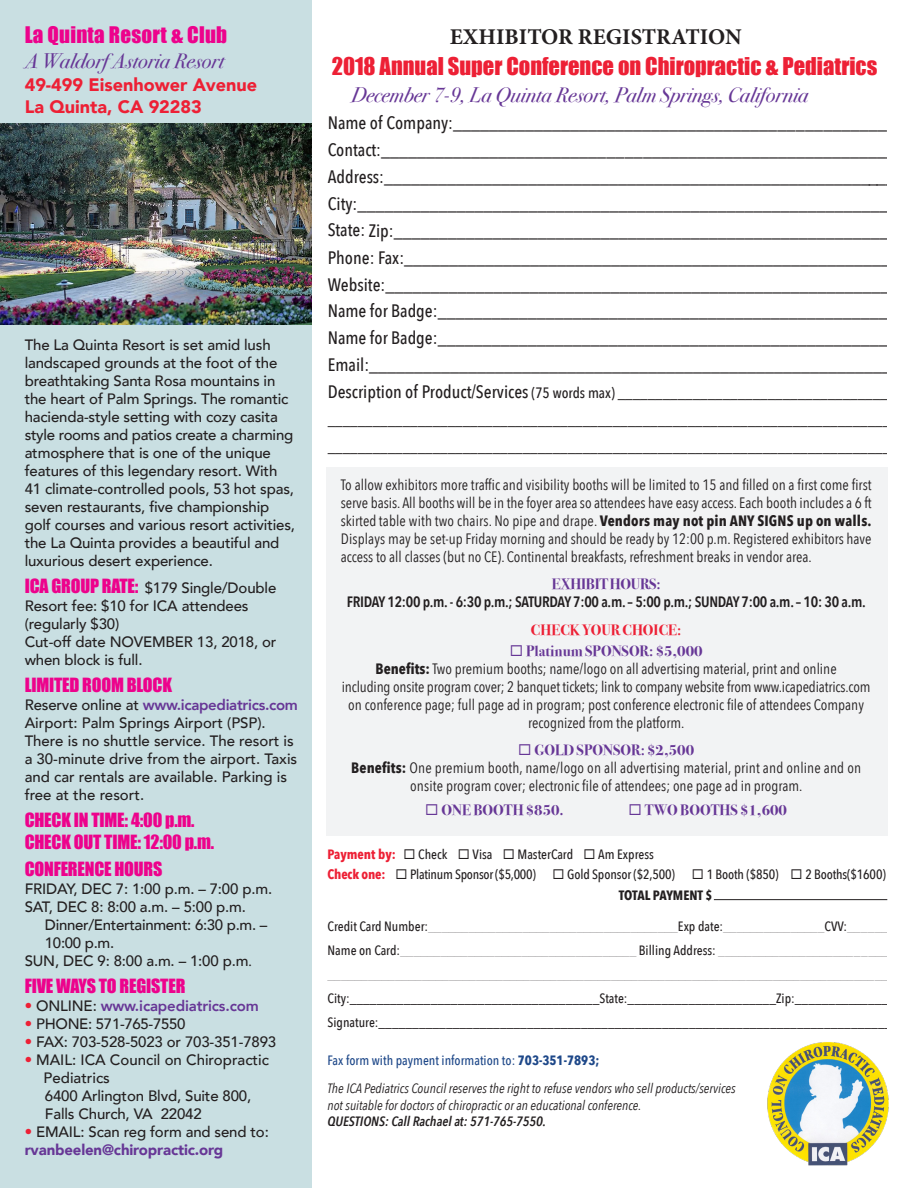
<style>
.page{position:relative;width:918px;height:1188px;background:#fff}
.page>*{position:absolute;margin:0;border:0;box-sizing:border-box;transform-origin:0 0}
.t1{font:22.5px "Impact";color:#ed2035}
.t2{font:700 22.5px "Minion Pro";color:#231f20}
.t3{font:italic 21px "Bodoni Svty Two ITCTT";color:#673796}
.t4{font:italic 21px "Bodoni Svty Two OSITCTT";color:#673796}
.t5{font:21px "Impact";letter-spacing:.01em;color:#ed028c}
.t6{font:500 18px "Avenir Next Condensed";color:#231f20}
.t7{font:18px "Impact";letter-spacing:-.01em;color:#ed028c}
.t8{font:900 18px "Avenir";color:#ed2035}
.t9{font:500 15px/18px "Avenir";letter-spacing:-.01em;color:#231f20}
.t10{font:15px/18px "Avenir Next Condensed";color:#231f20;text-align:center}
.t11{font:500 15px "Avenir Next Condensed";color:#231f20}
.t12{font:600 15px "Avenir Next Condensed";letter-spacing:-.02em;color:#231f20}
.t13{font:700 15px "Bodoni Svty Two ITCTT";color:#673796}
.t14{font:800 15px "Avenir";letter-spacing:-.015em;color:#673796}
.t15{font:900 15px "Avenir";letter-spacing:-.01em;color:#673796}
.t16{font:700 15px "Bodoni Svty Two ITCTT";color:#ed2035}
.t17{font:700 15px "Bodoni Svty Two ITCTT";letter-spacing:-.02em;color:#673796}
.t18{font:500 13.5px "Avenir Next Condensed";letter-spacing:-.01em;color:#231f20}
.t19{font:200 13.5px "Avenir Next Condensed";color:#231f20}
.t20{font:italic 13.5px "Avenir Next Condensed";color:#231f20}
.t21{font:500 13.5px "Avenir Next Condensed";color:#1e4889}
.t22{font:italic 600 13.5px "Avenir Next Condensed";color:#231f20}
.t23{font:700 13.5px "Avenir Next Condensed";letter-spacing:-.005em;color:#231f20}
.s1{font-family:"Impact";font-weight:400;font-size:18px;color:#ed028c}
.s2{font-weight:500;color:#231f20}
.s3{font-family:"Minion Pro";font-weight:400}
.s4{font-family:"Interstate";font-weight:700;color:#ed2035}
.s5{font-size:18px}
.s6{font-weight:700}
.s7{font-weight:700;color:#ed2035}
.s8{font-weight:500}
</style>
<div class="page">
<div style="left:326px;top:467px;width:561px;height:369px;background:#f2f3f4"></div>
<div style="left:0;top:0;width:312px;height:1188px;background:#c9dfe2"></div>
<img style="left:0;top:124px;width:312px;height:201px">
<img style="left:767px;top:1042px;width:122px;height:124px">
<hr style="left:714px;top:899px;width:173px;height:1px;background:#231f20">
<p class="t5" style="left:25px;top:19px;width:204px">La Quinta Resort &amp; Club</p>
<p class="t4" style="left:25px;top:48px;width:201px">A Waldorf Astoria Resort</p>
<p class="t8" style="left:25px;top:69px;width:234px">49-499 Eisenhower Avenue</p>
<p class="t8" style="left:25px;top:92px;width:179px">La Quinta, CA 92283</p>
<p class="t9" style="left:25px;top:335px;width:272px">The La Quinta Resort is set amid lush landscaped grounds at the foot of the breathtaking Santa Rosa mountains in the heart of Palm Springs. The romantic hacienda-style setting with cozy casita style rooms and patios create a charming atmosphere that is one of the unique features of this legendary resort. With 41 climate-controlled pools, 53 hot spas, seven restaurants, five championship golf courses and various resort activities, the La Quinta provides a beautiful and luxurious desert experience.</p>
<p class="t9" style="left:25px;top:578px;width:253px"><span class="s1">ICA GROUP RATE:</span> $179 Single/Double</p>
<p class="t9" style="left:25px;top:596px;width:225px">Resort fee: $10 for ICA attendees</p>
<p class="t9" style="left:25px;top:614px;width:96px">(regularly $30)</p>
<p class="t9" style="left:25px;top:632px;width:253px">Cut-off date NOVEMBER 13, 2018, or when block is full.</p>
<p class="t7" style="left:25px;top:671px;width:149px">LIMITED ROOM BLOCK</p>
<p class="t14" style="left:25px;top:693px;width:275px"><span class="s2">Reserve online at</span> www.icapediatrics.com</p>
<p class="t9" style="left:25px;top:713px;width:274px">Airport: Palm Springs Airport (PSP).<br>There is no shuttle service. The resort is a 30-minute drive from the airport. Taxis and car rentals are available. Parking is free at the resort.</p>
<p class="t7" style="left:25px;top:806px;width:171px">CHECK IN TIME: 4:00 p.m.</p>
<p class="t7" style="left:25px;top:828px;width:191px">CHECK OUT TIME: 12:00 p.m.</p>
<p class="t7" style="left:25px;top:855px;width:139px">CONFERENCE HOURS</p>
<p class="t9" style="left:25px;top:879px;width:249px">FRIDAY, DEC 7: 1:00 p.m. – 7:00 p.m.</p>
<p class="t9" style="left:25px;top:897px;width:223px">SAT, DEC 8: 8:00 a.m. – 5:00 p.m.</p>
<p class="t9" style="left:45px;top:915px;width:224px">Dinner/Entertainment: 6:30 p.m. –<br>10:00 p.m.</p>
<p class="t9" style="left:25px;top:951px;width:229px">SUN, DEC 9: 8:00 a.m. – 1:00 p.m<span class="s3">.</span></p>
<p class="t7" style="left:25px;top:972px;width:162px">FIVE WAYS TO REGISTER</p>
<p class="t14" style="left:25px;top:994px;width:236px"><span class="s4">•</span> <span class="s2">ONLINE:</span> www.icapediatrics.com</p>
<p class="t9" style="left:25px;top:1014px;width:162px"><span class="s4">•</span> PHONE: 571-765-7550</p>
<p class="t9" style="left:25px;top:1032px;width:253px"><span class="s4">•</span> FAX: 703-528-5023 or 703-351-7893</p>
<p class="t9" style="left:25px;top:1050px;width:246px"><span class="s4">•</span> MAIL: ICA Council on Chiropractic</p>
<p class="t9" style="left:44px;top:1068px;width:68px">Pediatrics</p>
<p class="t9" style="left:45px;top:1086px;width:208px">6400 Arlington Blvd, Suite 800,</p>
<p class="t9" style="left:45px;top:1104px;width:158px">Falls Church, VA 22042</p>
<p class="t9" style="left:25px;top:1122px;width:246px"><span class="s4">•</span> EMAIL: Scan reg form and send to:</p>
<p class="t15" style="left:25px;top:1137px;width:200px">rvanbeelen@chiropractic.org</p>
<p class="t2" style="left:450px;top:21px;width:294px">EXHIBITOR REGISTRATION</p>
<p class="t1" style="left:332px;top:49px;width:547px">2018 Annual Super Conference on Chiropractic &amp; Pediatrics</p>
<p class="t3" style="left:351px;top:77px;width:459px">December 7-9, La Quinta Resort, Palm Springs, California</p>
<p class="t6" style="left:328px;top:112px;width:569px">Name of Company:_________________________________________________</p>
<p class="t6" style="left:328px;top:139px;width:569px">Contact:_________________________________________________________</p>
<p class="t6" style="left:328px;top:166px;width:568px">Address:_________________________________________________________</p>
<p class="t6" style="left:328px;top:193px;width:562px">City:___________________________________________________________</p>
<p class="t6" style="left:328px;top:220px;width:562px">State: Zip:_______________________________________________________</p>
<p class="t6" style="left:328px;top:247px;width:564px">Phone: Fax:______________________________________________________</p>
<p class="t6" style="left:328px;top:274px;width:563px">Website:________________________________________________________</p>
<p class="t6" style="left:328px;top:300px;width:561px">Name for Badge:__________________________________________________</p>
<p class="t6" style="left:328px;top:327px;width:561px">Name for Badge:__________________________________________________</p>
<p class="t6" style="left:328px;top:354px;width:565px">Email:__________________________________________________________</p>
<p class="t11" style="left:328px;top:384px;width:569px"><span class="s5">Description of Product/Services</span> (75 words max) _____________________________________</p>
<p class="t11" style="left:328px;top:411px;width:564px">___________________________________________________________________________</p>
<p class="t11" style="left:328px;top:438px;width:564px">___________________________________________________________________________</p>
<p class="t10" style="left:341px;top:475px;width:532px;text-align:justify">To allow exhibitors more traffic and visibility booths will be limited to 15 and filled on a first come first serve basis. All booths will be in the foyer area so attendees have easy access. Each booth includes a 6 ft skirted table with two chairs. No pipe and drape. <span class="s6">Vendors may not pin ANY SIGNS up on walls.<br></span>Displays may be set-up Friday morning and should be ready by 12:00 p.m. Registered exhibitors have access to all classes (but no CE). Continental breakfasts, refreshment breaks in vendor area.</p>
<p class="t17" style="left:552px;top:571px;width:110px">EXHIBIT HOURS:</p>
<p class="t12" style="left:347px;top:589px;width:521px">FRIDAY 12:00 p.m. - 6:30 p.m.; SATURDAY 7:00 a.m. – 5:00 p.m.; SUNDAY 7:00 a.m. – 10: 30 a.m.</p>
<p class="t16" style="left:531px;top:618px;width:152px">CHECK YOUR CHOICE:</p>
<p class="t13" style="left:510px;top:639px;width:194px">◻ Platinum SPONSOR: $5,000</p>
<p class="t10" style="left:376px;top:659px;width:463px"><span class="s6">Benefits:</span> Two premium booths; name/logo on all advertising material, print and online</p>
<p class="t10" style="left:342px;top:677px;width:530px">including onsite program cover; 2 banquet tickets; link to company website from www.icapediatrics.com on conference page; full page ad in program; post conference electronic file of attendees Company recognized from the platform.</p>
<p class="t13" style="left:518px;top:738px;width:177px">◻ GOLD SPONSOR: $2,500</p>
<p class="t10" style="left:351px;top:758px;width:512px"><span class="s6">Benefits:</span> One premium booth, name/logo on all advertising material, print and online and on onsite program cover; electronic file of attendees; one page ad in program.</p>
<p class="t13" style="left:425px;top:798px;width:140px">◻ ONE BOOTH $850.</p>
<p class="t13" style="left:629px;top:798px;width:160px">◻ TWO BOOTHS $1,600</p>
<p class="t18" style="left:328px;top:846px;width:328px"><span class="s7">Payment by:</span> ◻ Check ◻ Visa ◻ MasterCard ◻ Am Express</p>
<p class="t18" style="left:328px;top:866px;width:560px"><span class="s7">Check one:</span> ◻ Platinum Sponsor ($5,000) ◻ Gold Sponsor ($2,500) ◻ 1 Booth ($850) ◻ 2 Booths($1600)</p>
<p class="t23" style="left:619px;top:887px;width:95px">TOTAL PAYMENT $</p>
<p class="t19" style="left:328px;top:919px;width:562px"><span class="s8">Credit Card Number:</span>_____________________________________<span class="s8">Exp date:</span>_______________<span class="s8">CVV:</span>______</p>
<p class="t19" style="left:328px;top:943px;width:563px"><span class="s8">Name on Card:</span>___________________________________ <span class="s8">Billing Address:</span> _________________________</p>
<p class="t19" style="left:328px;top:967px;width:562px">___________________________________________________________________________________</p>
<p class="t18" style="left:328px;top:990px;width:562px">City:_____________________________________State:______________________Zip:______________</p>
<p class="t18" style="left:328px;top:1014px;width:566px">Signature:____________________________________________________________________________</p>
<p class="t21" style="left:328px;top:1052px;width:273px">Fax form with payment information to: <span class="s6">703-351-7893;</span></p>
<p class="t20" style="left:328px;top:1080px;width:410px">The ICA Pediatrics Council reserves the right to refuse vendors who sell products/services</p>
<p class="t20" style="left:328px;top:1097px;width:315px">not suitable for doctors of chiropractic or an educational conference.</p>
<p class="t22" style="left:328px;top:1113px;width:220px">QUESTIONS: Call Rachael at: 571-765-7550.</p>
</div>
